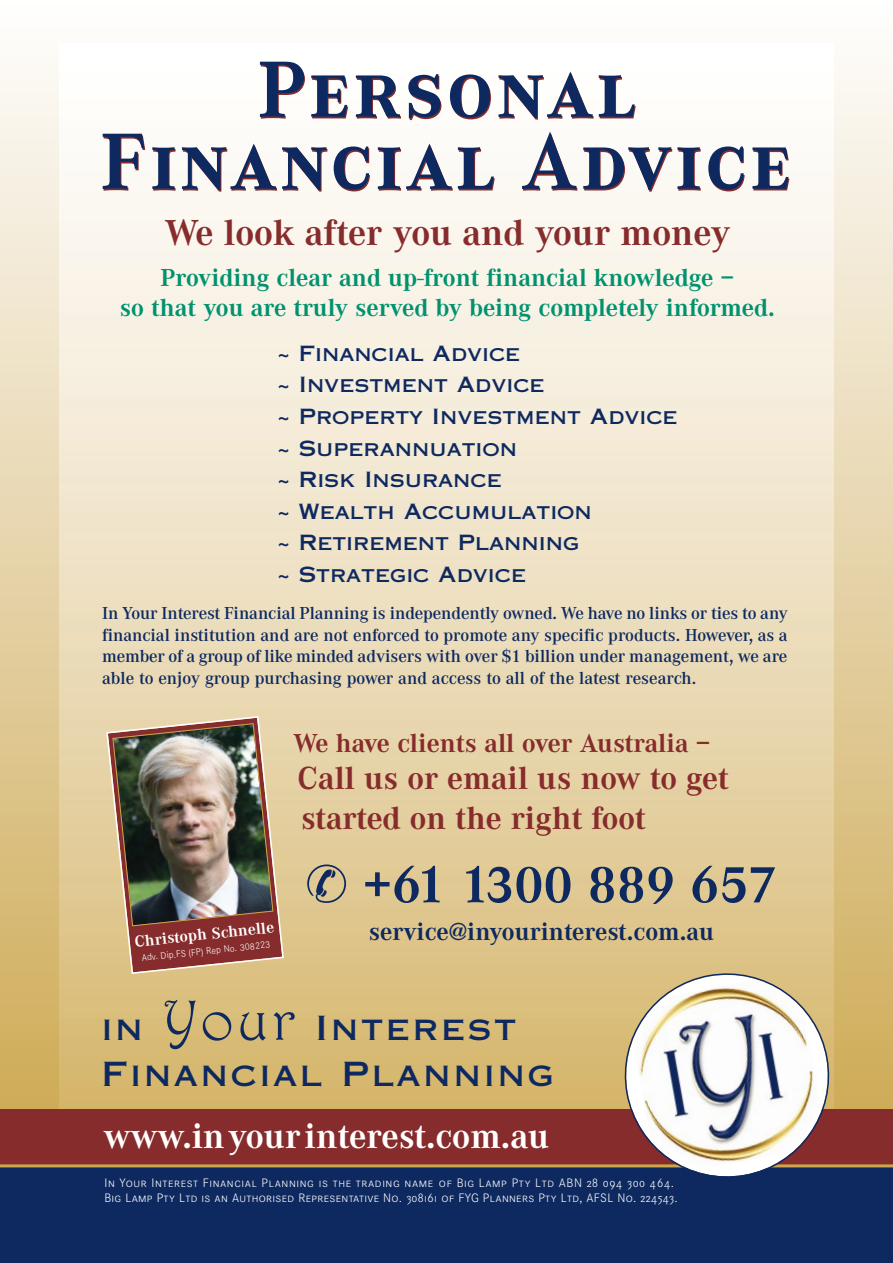
<style>
.page{position:relative;width:893px;height:1263px;background:#fff}
.page>*{position:absolute;margin:0;border:0;box-sizing:border-box;transform-origin:0 0}
.t1{font:700 82.5px/72px "Corporate ASC";letter-spacing:.025em;color:#0e2960;text-align:center}
.t2{font:700 54px "Corporate A";color:#0e2960}
.t3{font:700 37.5px "Corporate A";color:#872c2c}
.t4{font:700 36px "Corporate A";color:#fff}
.t5{font:33.3px/46.7px "Copperplate Thirty One AB";letter-spacing:.08em;color:#0e2960}
.t6{font:700 33px/39.6px "Corporate A";color:#872c2c}
.t7{font:700 27px "Corporate A";color:#872c2c}
.t8{font:700 25.5px/30.6px "Corporate A";color:#00926e;text-align:center}
.t9{font:700 25.5px "Corporate A";color:#0e2960}
.t10{font:21px/31.7px "Copperplate Thirty One AB";color:#0e2960}
.t11{font:600 18px/21.6px "Corporate A";color:#0e2960;text-align:justify}
.t12{font:700 16.35px "Corporate A";color:#fff}
.t13{font:300 12.75px/15px "Corporate SSC";letter-spacing:.025em;color:#fff}
.t14{font:300 9.75px "Corporate S";color:#fff}
.s1{font-family:"Harrington";font-size:57.3px}
</style>
<div class="page">
<div style="left:0;top:0;width:893px;height:1179px;background:linear-gradient(to bottom,#fffefe,#cba64d)"></div>
<img style="left:60px;top:43px;width:773px;height:1066px">
<div style="left:0;top:1166px;width:893px;height:97px;background:#0e2960"></div>
<div style="left:0;top:1109px;width:893px;height:56px;background:#872c2c"></div>
<hr style="left:0;top:1164px;width:893px;height:3px;background:#cba74b">
<svg style="left:616px;top:965px;width:221px;height:212px"></svg>
<svg style="left:105px;top:715px;width:180px;height:260px;background:#e2cd9c"></svg>
<img style="left:108px;top:718px;width:174px;height:254px">
<h1 class="t1" style="left:100px;top:55px;width:693px">Personal<br>Financial Advice</h1>
<h3 class="t3" style="left:164px;top:211px;width:567px">We look after you and your money</h3>
<h3 class="t8" style="left:120px;top:262px;width:656px">Providing clear and up-front financial knowledge –<br>so that you are truly served by being completely informed.</h3>
<p class="t10" style="left:278px;top:338px;width:402px">~ Financial Advice<br>~ Investment Advice<br>~ Property Investment Advice ~ Superannuation<br>~ Risk Insurance<br>~ Wealth Accumulation<br>~ Retirement Planning<br>~ Strategic Advice</p>
<p class="t11" style="left:102px;top:603px;width:687px">In Your Interest Financial Planning is independently owned. We have no links or ties to any financial institution and are not enforced to promote any specific products. However, as a member of a group of like minded advisers with over $1 billion under management, we are able to enjoy group purchasing power and access to all of the latest research.</p>
<p class="t12" style="left:133px;top:932px;width:142px;rotate:-6deg">Christoph Schnelle</p>
<p class="t14" style="left:141px;top:952px;width:131px;rotate:-6deg">Adv. Dip.FS (FP) Rep No. 308223</p>
<h3 class="t7" style="left:293px;top:728px;width:419px">We have clients all over Australia –</h3>
<h3 class="t6" style="left:297px;top:759px;width:433px">Call us or email us now to get started on the right foot</h3>
<h2 class="t2" style="left:305px;top:855px;width:474px">✆ +61 1300 889 657</h2>
<h3 class="t9" style="left:369px;top:917px;width:347px">service@inyourinterest.com.au</h3>
<h3 class="t5" style="left:101px;top:1004px;width:454px">in <span class="s1">Your</span> Interest<br>Financial Planning</h3>
<h3 class="t4" style="left:103px;top:1116px;width:448px">www.inyourinterest.com.au</h3>
<p class="t13" style="left:104px;top:1176px;width:575px">In Your Interest Financial Planning is the trading name of Big Lamp Pty Ltd ABN 28 094 300 464.<br>Big Lamp Pty Ltd is an Authorised Representative No. 308161 of FYG Planners Pty Ltd, AFSL No. 224543.</p>
</div>
